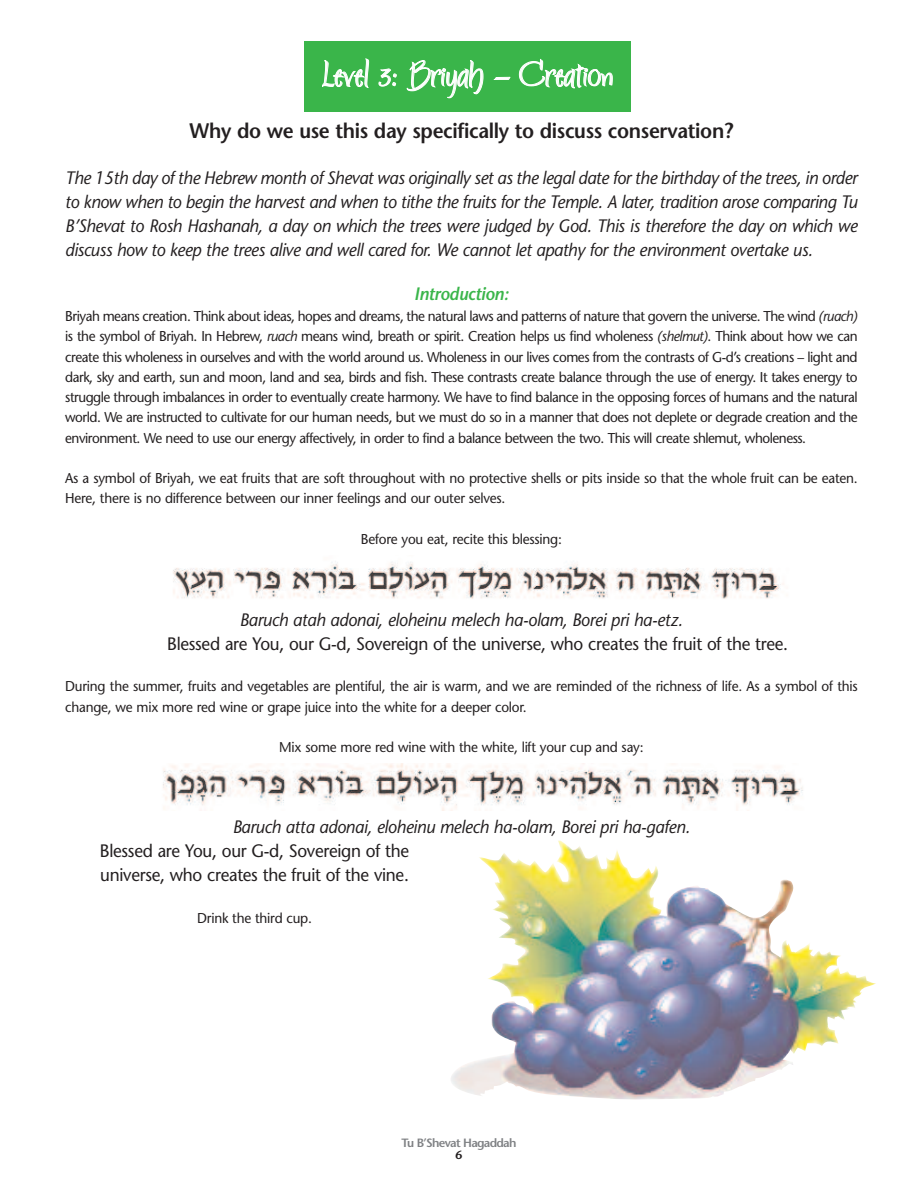
<style>
.page{position:relative;width:918px;height:1188px;background:#fff}
.page>*{position:absolute;margin:0;border:0;box-sizing:border-box;transform-origin:0 0}
.t1{font:27px "Persimmon";letter-spacing:-.015em;color:#fff;scale:.95 1}
.t2{font:600 21px "Stone Sans";letter-spacing:-.015em;color:#231f20;scale:.95 1}
.t3{font:italic 18px/24px "Stone Sans";letter-spacing:-.015em;color:#231f20;text-align:justify;scale:.95 1}
.t4{font:18px/24px "Stone Sans";letter-spacing:-.015em;color:#231f20;scale:.95 1}
.t5{font:italic 600 18px "Stone Sans";letter-spacing:-.015em;color:#3ab54a;scale:.95 1}
.t6{font:14.25px/20.2px "Stone Sans";letter-spacing:-.015em;color:#231f20;scale:.95 1}
.t7{font:600 12px "Stone Sans";letter-spacing:-.06em;color:#808285}
.t8{font:600 12px "Stone Sans";color:#231f20}
.s1{font-style:italic}
</style>
<div class="page">
<img style="left:163px;top:763px;width:640px;height:47px">
<img style="left:173px;top:562px;width:608px;height:37px">
<img style="left:451px;top:841px;width:425px;height:255px">
<div style="left:304px;top:42px;width:327px;height:70px;background:#3ab54a"></div>
<h1 class="t1" style="left:323px;top:52px;width:308px">Level 3: Briyah – Creation</h1>
<h2 class="t2" style="left:190px;top:123px;width:574px">Why do we use this day specifically to discuss conservation?</h2>
<p class="t3" style="left:65px;top:167px;width:836px">The 15th day of the Hebrew month of Shevat was originally set as the legal date for the birthday of the trees, in order to know when to begin the harvest and when to tithe the fruits for the Temple. A later, tradition arose comparing Tu B’Shevat to Rosh Hashanah, a day on which the trees were judged by God. This is therefore the day on which we discuss how to keep the trees alive and well cared for. We cannot let apathy for the environment overtake us.</p>
<p class="t5" style="left:414px;top:287px;width:101px">Introduction:</p>
<p class="t6" style="left:65px;top:307px;width:836px;text-align:justify">Briyah means creation. Think about ideas, hopes and dreams, the natural laws and patterns of nature that govern the universe. The wind <span class="s1">(ruach) </span>is the symbol of Briyah. In Hebrew, <span class="s1">ruach</span> means wind, breath or spirit. Creation helps us find wholeness <span class="s1">(shelmut)</span>. Think about how we can create this wholeness in ourselves and with the world around us. Wholeness in our lives comes from the contrasts of G-d’s creations – light and dark, sky and earth, sun and moon, land and sea, birds and fish. These contrasts create balance through the use of energy. It takes energy to struggle through imbalances in order to eventually create harmony. We have to find balance in the opposing forces of humans and the natural world. We are instructed to cultivate for our human needs, but we must do so in a manner that does not deplete or degrade creation and the environment. We need to use our energy affectively, in order to find a balance between the two. This will create shlemut, wholeness.</p>
<p class="t6" style="left:65px;top:469px;width:836px">As a symbol of Briyah, we eat fruits that are soft throughout with no protective shells or pits inside so that the whole fruit can be eaten.<br>Here, there is no difference between our inner feelings and our outer selves.</p>
<p class="t6" style="left:361px;top:530px;width:213px">Before you eat, recite this blessing:</p>
<p class="t3" style="left:240px;top:610px;width:468px">Baruch atah adonai, eloheinu melech ha-olam, Borei pri ha-etz.</p>
<p class="t4" style="left:167px;top:634px;width:655px">Blessed are You, our G-d, Sovereign of the universe, who creates the fruit of the tree.</p>
<p class="t6" style="left:65px;top:678px;width:836px">During the summer, fruits and vegetables are plentiful, the air is warm, and we are reminded of the richness of life. As a symbol of this change, we mix more red wine or grape juice into the white for a deeper color.</p>
<p class="t6" style="left:279px;top:739px;width:385px">Mix some more red wine with the white, lift your cup and say:</p>
<p class="t3" style="left:233px;top:817px;width:483px">Baruch atta adonai, eloheinu melech ha-olam, Borei pri ha-gafen.</p>
<p class="t4" style="left:100px;top:841px;width:327px">Blessed are You, our G-d, Sovereign of the universe, who creates the fruit of the vine.</p>
<p class="t6" style="left:197px;top:909px;width:122px">Drink the third cup.</p>
<p class="t7" style="left:402px;top:1138px;width:116px">Tu B’Shevat Hagaddah</p>
<p class="t8" style="left:456px;top:1150px;width:8px">6</p>
</div>
